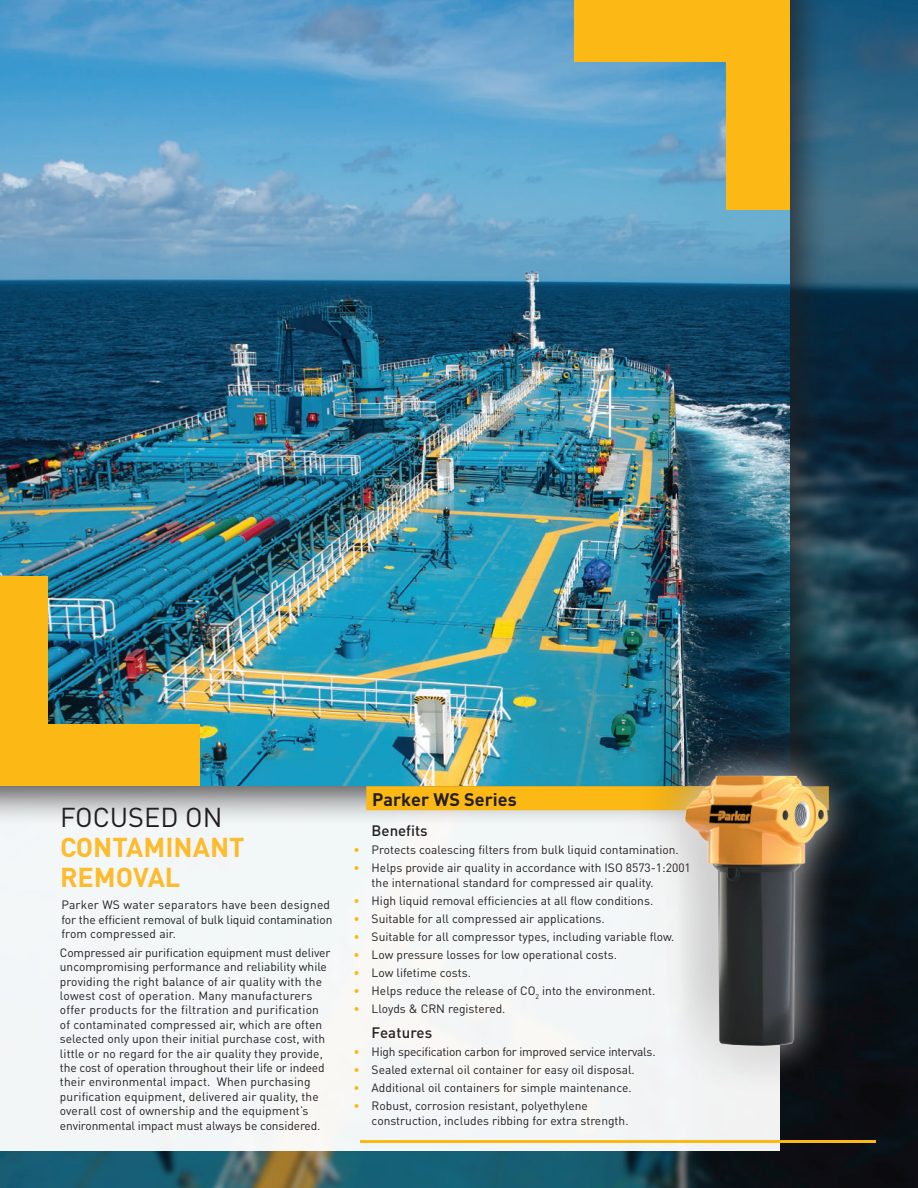
<style>
.page{position:relative;width:918px;height:1188px;background:#fff}
.page>*{position:absolute;margin:0;border:0;box-sizing:border-box;transform-origin:0 0}
.t1{font:700 27px/30px "DINOT";color:#fdbb2e}
.t2{font:27px "DINOT";color:#231f20}
.t3{font:700 18px "DINOT";color:#231f20}
.t4{font:500 15px "DINOT";color:#231f20}
.t5{font:12px/14.4px "DINOT";color:#231f20}
.t6{font:12px "DINOT";letter-spacing:-.02em;color:#231f20}
.s1{color:#fcb814}
</style>
<div class="page">
<img style="left:0;top:0;width:918px;height:1188px">
<hr style="left:917px;top:0;width:1px;height:1143px;background:#fff">
<div style="left:0;top:786px;width:780px;height:364px;background:#f3f7f8"></div>
<div style="left:0;top:0;width:831px;height:827px;background:#231f20;opacity:.75"></div>
<img style="left:0;top:0;width:790px;height:786px">
<div style="left:366px;top:786px;width:463px;height:24px;background:#fcb814"></div>
<div style="left:634px;top:698px;width:262px;height:396px;background:#231f20;opacity:.75"></div>
<div style="left:651px;top:739px;width:211px;height:343px;background:#fff;opacity:.75"></div>
<img style="left:680px;top:742px;width:168px;height:319px">
<hr style="left:360px;top:1140px;width:516px;height:3px;background:#fcb814">
<div style="left:726px;top:0;width:64px;height:209px;background:#fcb814"></div>
<div style="left:574px;top:0;width:215px;height:62px;background:#fcb814"></div>
<div style="left:0;top:577px;width:47px;height:209px;background:#fcb814"></div>
<div style="left:0;top:724px;width:200px;height:62px;background:#fcb814"></div>
<h1 class="t2" style="left:60px;top:799px;width:164px">FOCUSED ON</h1>
<h1 class="t1" style="left:60px;top:831px;width:186px">CONTAMINANT<br>REMOVAL</h1>
<p class="t5" style="left:61px;top:897px;width:273px">Parker WS water separators have been designed for the efficient removal of bulk liquid contamination from compressed air.</p>
<p class="t5" style="left:60px;top:945px;width:272px">Compressed air purification equipment must deliver uncompromising performance and reliability while providing the right balance of air quality with the lowest cost of operation. Many manufacturers offer products for the filtration and purification of contaminated compressed air, which are often selected only upon their initial purchase cost, with little or no regard for the air quality they provide, the cost of operation throughout their life or indeed their environmental impact. When purchasing purification equipment, delivered air quality, the overall cost of ownership and the equipment’s environmental impact must always be considered.</p>
<h2 class="t3" style="left:372px;top:787px;width:146px">Parker WS Series</h2>
<p class="t4" style="left:372px;top:821px;width:58px">Benefits</p>
<p class="t5" style="left:354px;top:842px;width:327px"><span class="s1">•</span> Protects coalescing filters from bulk liquid contamination.</p>
<p class="t5" style="left:372px;top:859px;width:321px;line-height:15px;text-indent:-18px"><span class="s1">•</span> Helps provide air quality in accordance with ISO 8573-1:2001 the international standard for compressed air quality.</p>
<p class="t5" style="left:354px;top:893px;width:301px"><span class="s1">•</span> High liquid removal efficiencies at all flow conditions.</p>
<p class="t5" style="left:354px;top:911px;width:253px"><span class="s1">•</span> Suitable for all compressed air applications.</p>
<p class="t5" style="left:354px;top:929px;width:322px"><span class="s1">•</span> Suitable for all compressor types, including variable flow.</p>
<p class="t5" style="left:354px;top:947px;width:265px"><span class="s1">•</span> Low pressure losses for low operational costs.</p>
<p class="t5" style="left:354px;top:965px;width:119px"><span class="s1">•</span> Low lifetime costs.</p>
<p class="t5" style="left:354px;top:983px;width:303px"><span class="s1">•</span> Helps reduce the release of CO<sub>2</sub> into the environment.</p>
<p class="t5" style="left:354px;top:1001px;width:153px"><span class="s1">•</span> Lloyds &amp; CRN registered.</p>
<p class="t4" style="left:372px;top:1022px;width:62px">Features</p>
<p class="t6" style="left:354px;top:1043px;width:303px"><span class="s1">•</span> High specification carbon for improved service intervals.</p>
<p class="t5" style="left:354px;top:1062px;width:283px"><span class="s1">•</span> Sealed external oil container for easy oil disposal.</p>
<p class="t5" style="left:354px;top:1080px;width:280px"><span class="s1">•</span> Additional oil containers for simple maintenance.</p>
<p class="t5" style="left:372px;top:1097px;width:258px;line-height:15px;text-indent:-18px"><span class="s1">•</span> Robust, corrosion resistant, polyethylene construction, includes ribbing for extra strength.</p>
</div>
